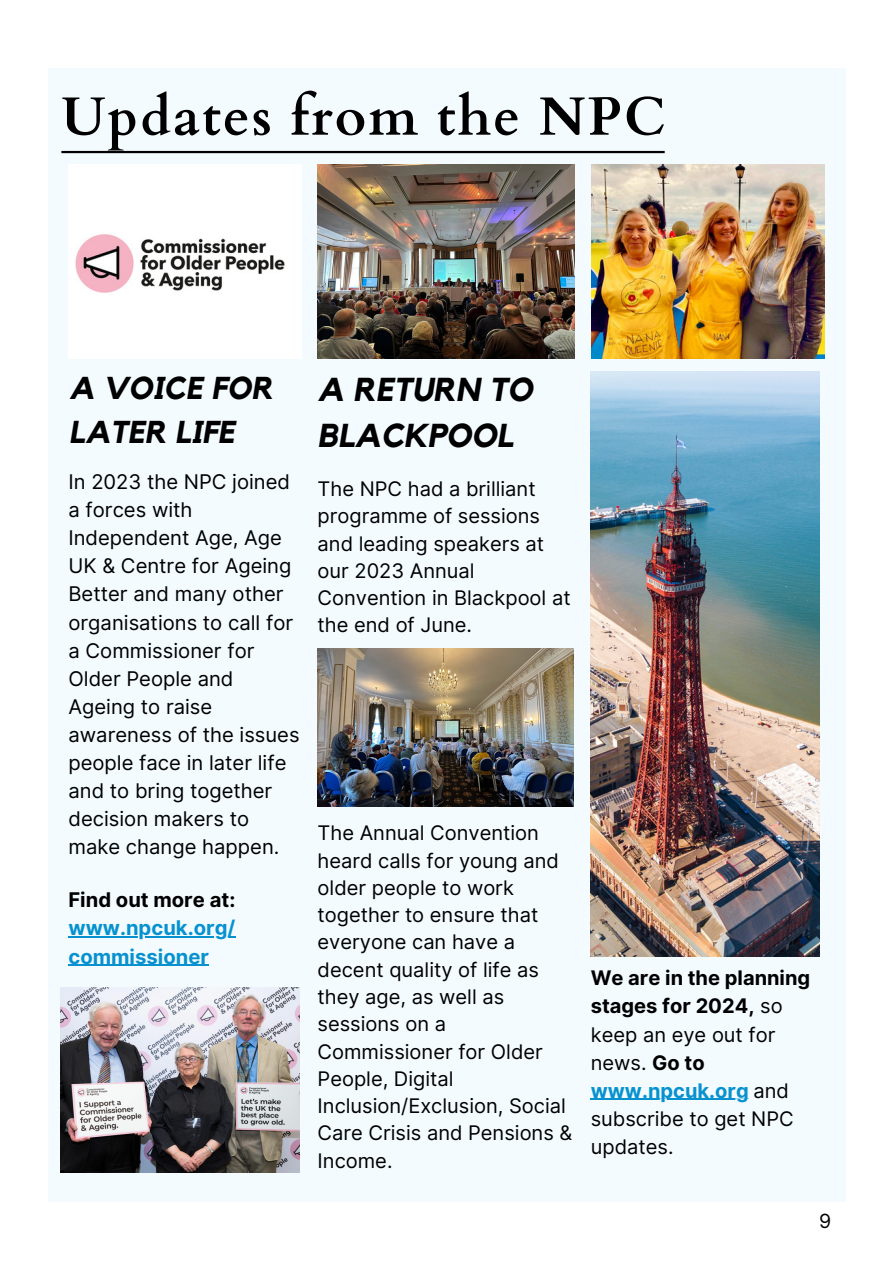
<style>
.page{position:relative;width:893px;height:1264px;background:#fff}
.page>*{position:absolute;margin:0;border:0;box-sizing:border-box;transform-origin:0 0}
.t1{font:700 54px "Cardo";letter-spacing:.04em;color:#000}
.t2{font:italic 700 33px/45.8px "Kollektif";color:#000}
.t3{font:italic 700 31.5px/43.8px "Kollektif";color:#000}
.t4{font:20.25px/28px "Inter";color:#000}
.t5{font:700 20.25px "Inter";color:#0792cf}
.t6{font:700 20.25px "Inter";color:#000}
.t7{font:20.1px/27.3px "Inter";color:#000}
.t8{font:19.5px "Inter";color:#000}
.s1{font-weight:700}
.s2{font-weight:700;color:#0792cf}
</style>
<div class="page">
<div style="left:48px;top:69px;width:797px;height:1133px;background:#f3fbff"></div>
<img style="left:60px;top:987px;width:240px;height:185px">
<img style="left:590px;top:372px;width:229px;height:584px">
<img style="left:68px;top:165px;width:233px;height:193px">
<img style="left:591px;top:165px;width:233px;height:193px">
<img style="left:317px;top:165px;width:258px;height:193px">
<hr style="left:61px;top:151px;width:603px;height:2px;background:#000">
<hr style="left:68px;top:936px;width:167px;height:1px;background:#0792cf">
<hr style="left:68px;top:964px;width:141px;height:1px;background:#0792cf">
<hr style="left:590px;top:1098px;width:158px;height:2px;background:#0792cf">
<img style="left:317px;top:648px;width:256px;height:158px">
<p class="t1" style="left:61px;top:81px;width:605px">Updates from the NPC</p>
<p class="t3" style="left:69px;top:368px;width:205px">A VOICE FOR<br>LATER LIFE</p>
<p class="t4" style="left:68px;top:467px;width:232px">In 2023 the NPC joined a forces with<br>Independent Age, Age<br>UK &amp; Centre for Ageing<br>Better and many other organisations to call for a Commissioner for<br>Older People and<br>Ageing to raise awareness of the issues people face in later life and to bring together decision makers to make change happen.</p>
<p class="t6" style="left:68px;top:887px;width:168px">Find out more at:</p>
<p class="t5" style="left:68px;top:915px;width:168px">www.npcuk.org/</p>
<p class="t5" style="left:68px;top:944px;width:142px">commissioner</p>
<p class="t2" style="left:317px;top:367px;width:217px">A RETURN TO<br>BLACKPOOL</p>
<p class="t7" style="left:317px;top:475px;width:254px">The NPC had a brilliant programme of sessions and leading speakers at our 2023 Annual<br>Convention in Blackpool at the end of June.</p>
<p class="t7" style="left:317px;top:819px;width:256px">The Annual Convention heard calls for young and older people to work together to ensure that everyone can have a decent quality of life as they age, as well as sessions on a<br>Commissioner for Older<br>People, Digital<br>Inclusion/Exclusion, Social<br>Care Crisis and Pensions &amp;<br>Income.</p>
<p class="t7" style="left:590px;top:964px;width:221px;line-height:28px"><span class="s1">We are in the planning stages for 2024,</span> so keep an eye out for news. <span class="s1">Go to </span><span class="s2">www.npcuk.org</span> and subscribe to get NPC updates.</p>
<p class="t8" style="left:819px;top:1209px;width:14px">9</p>
</div>
